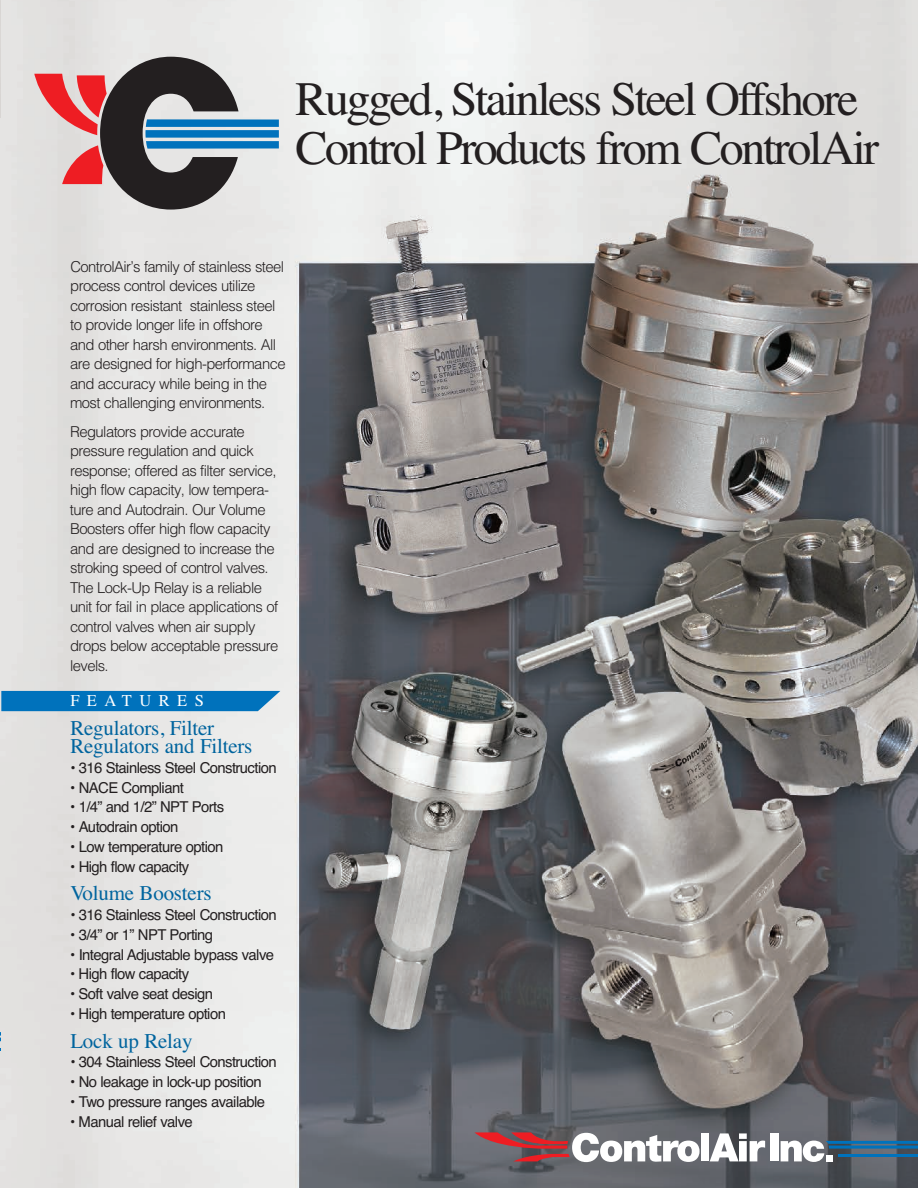
<style>
.page{position:relative;width:918px;height:1188px;background:#fff}
.page>*{position:absolute;margin:0;border:0;box-sizing:border-box;transform-origin:0 0}
.t1{font:48px/49.5px "Times";letter-spacing:-.05em;color:#231f20}
.t2{font:21px/18px "Times";letter-spacing:-.01em;color:#00649e}
.t3{font:16.5px "Times";letter-spacing:.45em;color:#fff}
.t4{font:300 15px/19.5px "Helvetica";letter-spacing:-.04em;color:#231f20}
.t5{font:15px "Helvetica";letter-spacing:-.04em;color:#231f20}
</style>
<div class="page">
<img style="left:0;top:0;width:918px;height:1188px">
<img style="left:0;top:0;width:1px;height:118px">
<img style="left:191px;top:22px;width:727px;height:1166px">
<svg style="left:34px;top:57px;width:245px;height:153px;background:#978c92"></svg>
<div style="left:701px;top:1133px;width:8px;height:28px;background:#fff"></div>
<svg style="left:710px;top:1133px;width:55px;height:28px"></svg>
<div style="left:770px;top:1133px;width:9px;height:28px;background:#fff"></div>
<svg style="left:475px;top:1132px;width:225px;height:30px"></svg>
<svg style="left:781px;top:1141px;width:137px;height:21px"></svg>
<hr style="left:838px;top:1155px;width:80px;height:2px;background:#0072bc">
<div style="left:1px;top:691px;width:279px;height:20px;background:#0072bc"></div>
<h1 class="t1" style="left:295px;top:73px;width:585px">Rugged, Stainless Steel Offshore<br>Control Products from ControlAir</h1>
<p class="t4" style="left:70px;top:256px;width:217px">ControlAir’s family of stainless steel process control devices utilize corrosion resistant stainless steel to provide longer life in offshore and other harsh environments. All are designed for high-performance and accuracy while being in the most challenging environments.</p>
<p class="t4" style="left:70px;top:421px;width:210px">Regulators provide accurate pressure regulation and quick response; offered as filter service, high flow capacity, low tempera&shy;ture and Autodrain. Our Volume<br>Boosters offer high flow capacity and are designed to increase the stroking speed of control valves.<br>The Lock-Up Relay is a reliable unit for fail in place applications of control valves when air supply drops below acceptable pressure levels.</p>
<p class="t3" style="left:70px;top:691px;width:135px">FEATURES</p>
<h2 class="t2" style="left:70px;top:719px;width:184px">Regulators, Filter<br>Regulators and Filters</h2>
<p class="t5" style="left:70px;top:759px;width:208px">• 316 Stainless Steel Construction</p>
<p class="t5" style="left:70px;top:779px;width:115px">• NACE Compliant</p>
<p class="t5" style="left:70px;top:798px;width:155px">• 1/4” and 1/2” NPT Ports</p>
<p class="t5" style="left:70px;top:818px;width:110px">• Autodrain option</p>
<p class="t5" style="left:70px;top:838px;width:155px">• Low temperature option</p>
<p class="t5" style="left:70px;top:858px;width:121px">• High flow capacity</p>
<h2 class="t2" style="left:70px;top:884px;width:143px">Volume Boosters</h2>
<p class="t5" style="left:70px;top:906px;width:208px">• 316 Stainless Steel Construction</p>
<p class="t5" style="left:70px;top:926px;width:144px">• 3/4” or 1” NPT Porting</p>
<p class="t5" style="left:70px;top:946px;width:205px">• Integral Adjustable bypass valve</p>
<p class="t5" style="left:70px;top:965px;width:121px">• High flow capacity</p>
<p class="t5" style="left:70px;top:985px;width:144px">• Soft valve seat design</p>
<p class="t5" style="left:70px;top:1005px;width:157px">• High temperature option</p>
<h2 class="t2" style="left:70px;top:1031px;width:124px">Lock up Relay</h2>
<p class="t5" style="left:70px;top:1053px;width:208px">• 304 Stainless Steel Construction</p>
<p class="t5" style="left:70px;top:1073px;width:193px">• No leakage in lock-up position</p>
<p class="t5" style="left:70px;top:1093px;width:196px">• Two pressure ranges available</p>
<p class="t5" style="left:70px;top:1113px;width:124px">• Manual relief valve</p>
</div>
